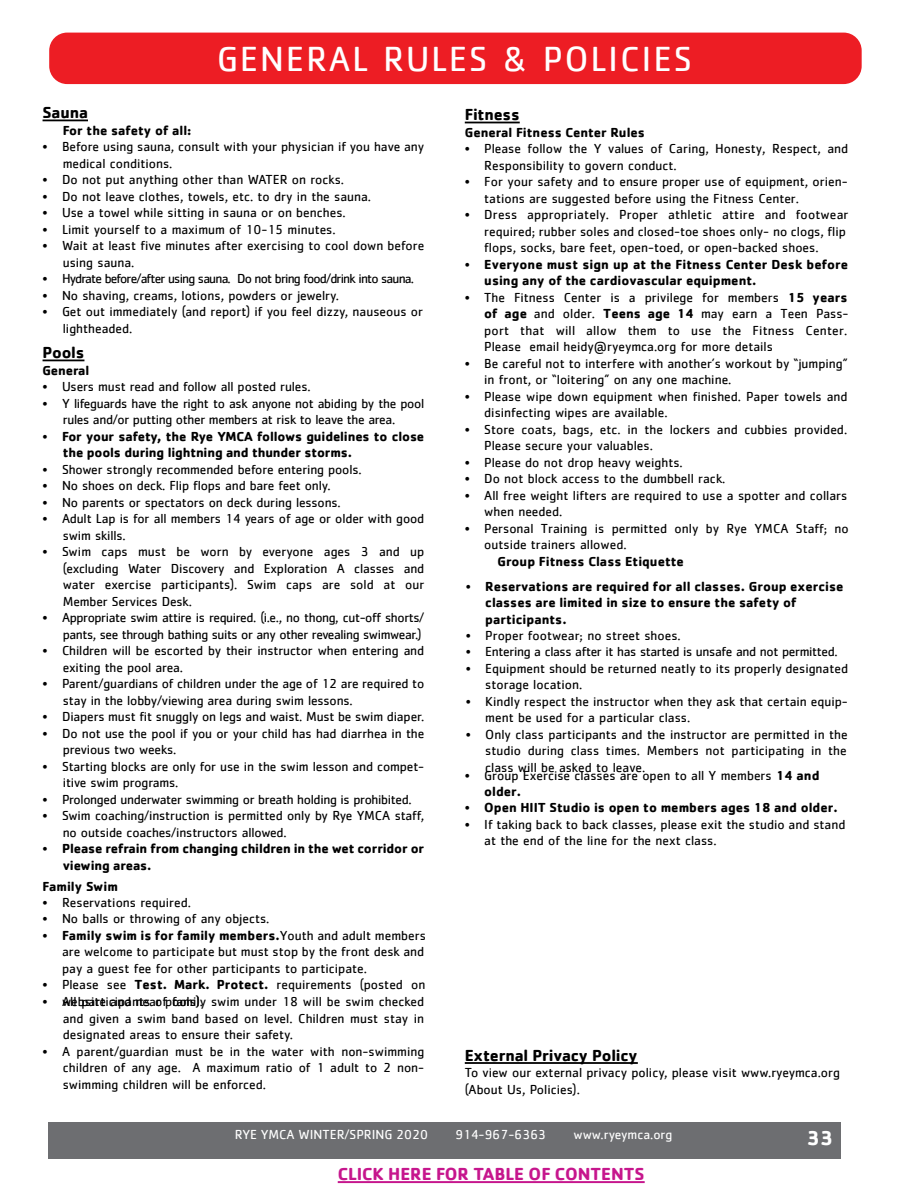
<style>
.page{position:relative;width:918px;height:1188px;background:#fff}
.page>*{position:absolute;margin:0;border:0;box-sizing:border-box;transform-origin:0 0}
.t1{font:36px "Cachet";letter-spacing:.05em;color:#fff}
.t2{font:700 21px "Cachet";color:#fff}
.t3{font:700 18px "Cachet";color:#c6168d}
.t4{font:700 16.5px "Cachet";letter-spacing:-.01em;color:#000}
.t5{font:13.5px/16.5px "Cachet";color:#000}
.t6{font:700 13.5px/16.5px "Cachet";color:#000}
.t7{font:13.5px/16.5px "Cachet";letter-spacing:-.025em;color:#000}
.t8{font:13.5px/16.5px "Cachet";letter-spacing:-.03em;color:#000;text-align:right}
.t9{font:13.5px "Cachet";letter-spacing:-.06em;color:#000}
.t10{font:13.5px "Cachet";color:#fff}
.s1{font-weight:400}
.s2{font-weight:700}
</style>
<div class="page">
<div style="left:49px;top:1122px;width:792px;height:37px;background:#6d6e71"></div>
<div style="left:49px;top:33px;width:813px;height:51px;background:#ed1d24;border-radius:18px"></div>
<hr style="left:43px;top:120px;width:45px;height:1px;background:#000">
<hr style="left:43px;top:360px;width:41px;height:1px;background:#000">
<hr style="left:465px;top:122px;width:55px;height:1px;background:#000">
<hr style="left:465px;top:1062px;width:173px;height:2px;background:#000">
<hr style="left:338px;top:1181px;width:307px;height:2px;background:#c6168d">
<h1 class="t1" style="left:217px;top:38px;width:477px">GENERAL RULES &amp; POLICIES</h1>
<p class="t4" style="left:43px;top:102px;width:47px">Sauna</p>
<p class="t6" style="left:63px;top:121px;width:130px">For the safety of all:</p>
<p class="t5" style="left:63px;top:138px;width:363px;text-indent:-20px">• Before using sauna, consult with your physician if you have any medical conditions.</p>
<p class="t5" style="left:43px;top:171px;width:303px">• Do not put anything other than WATER on rocks.</p>
<p class="t5" style="left:43px;top:188px;width:330px">• Do not leave clothes, towels, etc. to dry in the sauna.</p>
<p class="t5" style="left:43px;top:204px;width:305px">• Use a towel while sitting in sauna or on benches.</p>
<p class="t5" style="left:43px;top:221px;width:295px">• Limit yourself to a maximum of 10-15 minutes.</p>
<p class="t5" style="left:63px;top:237px;width:363px;text-indent:-20px">• Wait at least five minutes after exercising to cool down before using sauna.</p>
<p class="t9" style="left:43px;top:271px;width:373px">• Hydrate before/after using sauna. Do not bring food/drink into sauna.</p>
<p class="t5" style="left:43px;top:287px;width:298px">• No shaving, creams, lotions, powders or jewelry.</p>
<p class="t5" style="left:63px;top:303px;width:362px;text-indent:-20px">• Get out immediately (and report) if you feel dizzy, nauseous or lightheaded.</p>
<p class="t4" style="left:43px;top:342px;width:43px">Pools</p>
<p class="t6" style="left:43px;top:361px;width:48px">General</p>
<p class="t5" style="left:43px;top:378px;width:270px">• Users must read and follow all posted rules.</p>
<p class="t7" style="left:63px;top:395px;width:363px;text-indent:-20px">• Y lifeguards have the right to ask anyone not abiding by the pool rules and/or putting other members at risk to leave the area.</p>
<p class="t6" style="left:63px;top:427px;width:363px;text-indent:-20px"><span class="s1">•</span> For your safety, the Rye YMCA follows guidelines to close the pools during lightning and thunder storms.</p>
<p class="t5" style="left:43px;top:461px;width:321px">• Shower strongly recommended before entering pools.</p>
<p class="t5" style="left:43px;top:477px;width:290px">• No shoes on deck. Flip flops and bare feet only.</p>
<p class="t5" style="left:43px;top:494px;width:300px">• No parents or spectators on deck during lessons.</p>
<p class="t5" style="left:63px;top:510px;width:363px;text-indent:-20px">• Adult Lap is for all members 14 years of age or older with good swim skills.</p>
<p class="t5" style="left:63px;top:543px;width:363px;text-align:justify;text-indent:-20px">• Swim caps must be worn by everyone ages 3 and up (excluding Water Discovery and Exploration A classes and water exercise participants). Swim caps are sold at our Member Services Desk.</p>
<p class="t8" style="left:43px;top:609px;width:383px">• Appropriate swim attire is required. (i.e., no thong, cut-off shorts/ pants, see through bathing suits or any other revealing swimwear.)</p>
<p class="t5" style="left:63px;top:642px;width:363px;text-indent:-20px">• Children will be escorted by their instructor when entering and exiting the pool area.</p>
<p class="t5" style="left:63px;top:675px;width:363px;text-indent:-20px">• Parent/guardians of children under the age of 12 are required to stay in the lobby/viewing area during swim lessons.</p>
<p class="t5" style="left:43px;top:708px;width:383px">• Diapers must fit snuggly on legs and waist. Must be swim diaper.</p>
<p class="t5" style="left:63px;top:725px;width:363px;text-indent:-20px">• Do not use the pool if you or your child has had diarrhea in the previous two weeks.</p>
<p class="t5" style="left:63px;top:758px;width:363px;text-indent:-20px">• Starting blocks are only for use in the swim lesson and compet&shy;itive swim programs.</p>
<p class="t7" style="left:43px;top:791px;width:371px">• Prolonged underwater swimming or breath holding is prohibited.</p>
<p class="t5" style="left:63px;top:807px;width:363px;text-indent:-20px">• Swim coaching/instruction is permitted only by Rye YMCA staff, no outside coaches/instructors allowed.</p>
<p class="t6" style="left:63px;top:840px;width:363px;text-indent:-20px"><span class="s1">•</span> Please refrain from changing children in the wet corridor or viewing areas.</p>
<p class="t6" style="left:43px;top:877px;width:77px">Family Swim</p>
<p class="t5" style="left:43px;top:894px;width:150px">• Reservations required.</p>
<p class="t5" style="left:43px;top:910px;width:228px">• No balls or throwing of any objects.</p>
<p class="t5" style="left:62px;top:927px;width:365px;text-indent:-19px">• <span class="s2">Family swim is for family members.</span>Youth and adult members are welcome to participate but must stop by the front desk and pay a guest fee for other participants to participate.</p>
<p class="t5" style="left:43px;top:976px;width:384px">• Please see <span class="s2">Test. Mark. Protect.</span> requirements (posted on</p>
<p class="t5" style="left:43px;top:993px;width:162px">• website and near pools).</p>
<p class="t4" style="left:465px;top:104px;width:56px">Fitness</p>
<p class="t6" style="left:465px;top:124px;width:182px">General Fitness Center Rules</p>
<p class="t5" style="left:484px;top:140px;width:366px;text-indent:-19px">• Please follow the Y values of Caring, Honesty, Respect, and<br>Responsibility to govern conduct.</p>
<p class="t5" style="left:484px;top:173px;width:365px;text-indent:-19px">• For your safety and to ensure proper use of equipment, orien&shy;tations are suggested before using the Fitness Center.</p>
<p class="t5" style="left:484px;top:206px;width:366px;text-indent:-19px">• Dress appropriately. Proper athletic attire and footwear required; rubber soles and closed-toe shoes only- no clogs, flip flops, socks, bare feet, open-toed, or open-backed shoes.</p>
<p class="t6" style="left:484px;top:256px;width:365px;text-indent:-19px"><span class="s1">•</span> Everyone must sign up at the Fitness Center Desk before using any of the cardiovascular equipment.</p>
<p class="t5" style="left:484px;top:289px;width:366px;text-align:justify;text-indent:-19px">• The Fitness Center is a privilege for members <span class="s2">15 years of age</span> and older. <span class="s2">Teens age 14</span> may earn a Teen Pass&shy;port that will allow them to use the Fitness Center.<br>Please email heidy@ryeymca.org for more details</p>
<p class="t5" style="left:484px;top:355px;width:365px;text-indent:-19px">• Be careful not to interfere with another’s workout by “jumping” in front, or “loitering” on any one machine.</p>
<p class="t5" style="left:484px;top:388px;width:365px;text-indent:-19px">• Please wipe down equipment when finished. Paper towels and disinfecting wipes are available.</p>
<p class="t5" style="left:484px;top:421px;width:364px;text-indent:-19px">• Store coats, bags, etc. in the lockers and cubbies provided.<br>Please secure your valuables.</p>
<p class="t5" style="left:465px;top:454px;width:219px">• Please do not drop heavy weights.</p>
<p class="t5" style="left:465px;top:470px;width:262px">• Do not block access to the dumbbell rack.</p>
<p class="t5" style="left:484px;top:487px;width:365px;text-indent:-19px">• All free weight lifters are required to use a spotter and collars when needed.</p>
<p class="t5" style="left:484px;top:520px;width:366px;text-indent:-19px">• Personal Training is permitted only by Rye YMCA Staff; no outside trainers allowed.</p>
<p class="t6" style="left:497px;top:553px;width:188px">Group Fitness Class Etiquette</p>
<p class="t6" style="left:485px;top:577px;width:360px;text-indent:-19px"><span class="s1">•</span> Reservations are required for all classes. Group exercise classes are limited in size to ensure the safety of participants.</p>
<p class="t5" style="left:466px;top:627px;width:217px">• Proper footwear; no street shoes.</p>
<p class="t7" style="left:466px;top:643px;width:373px">• Entering a class after it has started is unsafe and not permitted.</p>
<p class="t5" style="left:485px;top:660px;width:364px;text-indent:-19px">• Equipment should be returned neatly to its properly designated storage location.</p>
<p class="t5" style="left:485px;top:693px;width:364px;text-indent:-19px">• Kindly respect the instructor when they ask that certain equip&shy;ment be used for a particular class.</p>
<p class="t5" style="left:485px;top:726px;width:364px;text-align:justify;text-indent:-19px">• Only class participants and the instructor are permitted in the studio during class times. Members not participating in the class will be asked to leave.</p>
<p class="t5" style="left:484px;top:767px;width:337px;text-indent:-19px">• Group Exercise classes are open to all Y members <span class="s2">14 and older.</span></p>
<p class="t6" style="left:465px;top:799px;width:374px"><span class="s1">•</span> Open HIIT Studio is open to members ages 18 and older.</p>
<p class="t5" style="left:484px;top:816px;width:363px;text-indent:-19px">• If taking back to back classes, please exit the studio and stand at the end of the line for the next class.</p>
<p class="t5" style="left:62px;top:993px;width:364px;text-align:justify">All participants of family swim under 18 will be swim checked and given a swim band based on level. Children must stay in designated areas to ensure their safety.</p>
<p class="t5" style="left:63px;top:1043px;width:363px;text-align:justify;text-indent:-20px">• A parent/guardian must be in the water with non-swimming children of any age. A maximum ratio of 1 adult to 2 non&shy;swimming children will be enforced.</p>
<p class="t4" style="left:465px;top:1045px;width:175px">External Privacy Policy</p>
<p class="t5" style="left:465px;top:1064px;width:377px">To view our external privacy policy, please visit www.ryeymca.org (About Us, Policies).</p>
<h2 class="t2" style="left:807px;top:1124px;width:28px">33</h2>
<h3 class="t3" style="left:338px;top:1162px;width:308px">CLICK HERE FOR TABLE OF CONTENTS</h3>
<p class="t10" style="left:235px;top:1127px;width:195px">RYE YMCA WINTER/SPRING 2020</p>
<p class="t10" style="left:455px;top:1127px;width:92px">914-967-6363</p>
<p class="t10" style="left:573px;top:1127px;width:100px">www.ryeymca.org</p>
</div>
